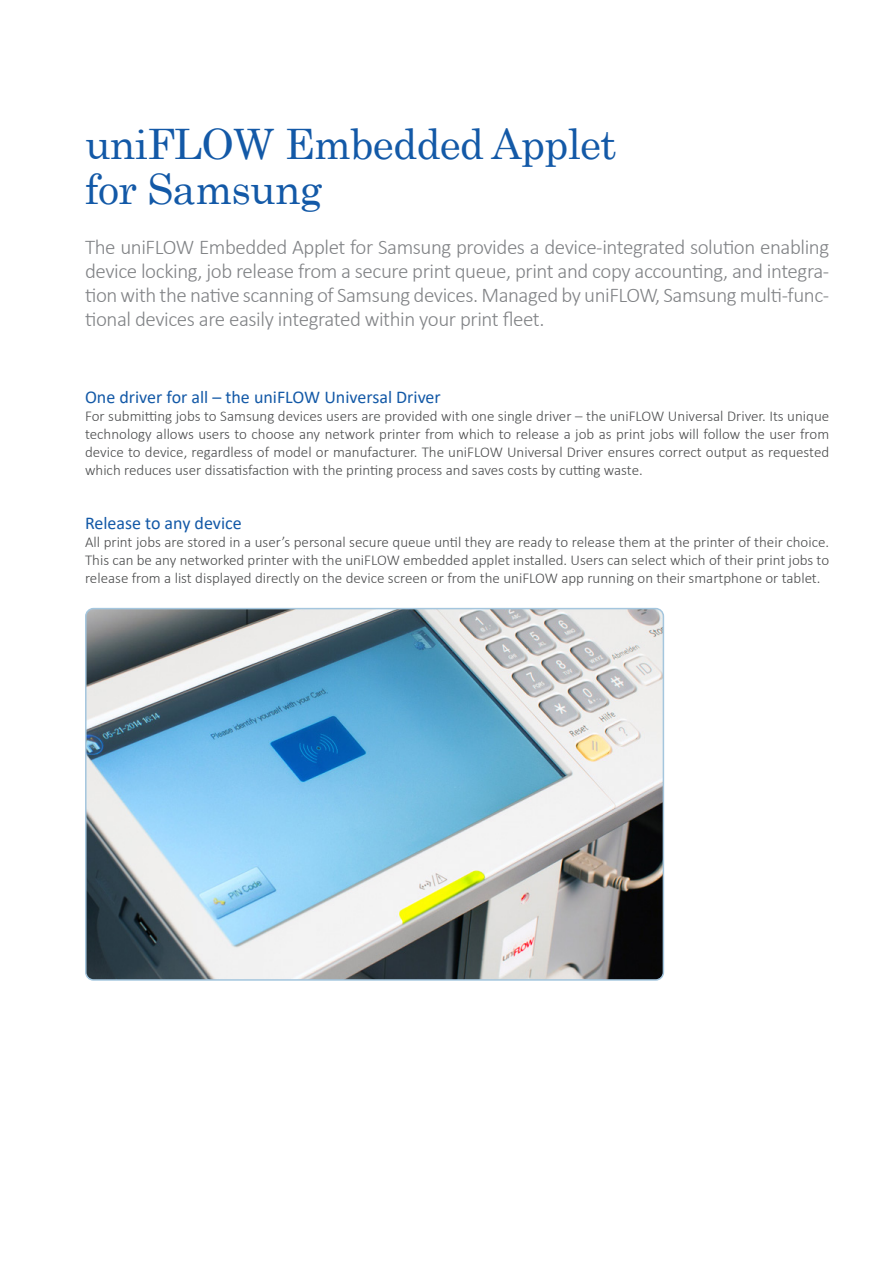
<style>
.page{position:relative;width:893px;height:1263px;background:#fff}
.page>*{position:absolute;margin:0;border:0;box-sizing:border-box;transform-origin:0 0}
.t1{font:42px "Century";letter-spacing:-.02em;color:#1359a7}
.Content{font:300 21px/24px "Calibri";letter-spacing:-.02em;color:#818386;text-align:justify}
.t2{font:18px "Calibri";color:#1359a7}
.Content-2{font:300 15px/18px "Calibri";color:#4b4c4d;text-align:justify}
</style>
<div class="page">
<img style="left:88px;top:611px;width:573px;height:367px">
<div style="left:85px;top:608px;width:579px;height:373px;border:2px solid #a4c6de;border-radius:8px"></div>
<p class="t1" style="left:85px;top:108px;width:533px">uniFLOW Embedded Applet</p>
<p class="t1" style="left:85px;top:153px;width:239px">for Samsung</p>
<p class="Content" style="left:85px;top:235px;width:746px">The uniFLOW Embedded Applet for Samsung provides a device-integrated solution enabling device locking, job release from a secure print queue, print and copy accounting, and integra&shy;tion with the native scanning of Samsung devices. Managed by uniFLOW, Samsung multi-func&shy;tional devices are easily integrated within your print fleet.</p>
<p class="t2" style="left:85px;top:385px;width:357px">One driver for all – the uniFLOW Universal Driver</p>
<p class="Content-2" style="left:85px;top:407px;width:746px">For submitting jobs to Samsung devices users are provided with one single driver – the uniFLOW Universal Driver. Its unique technology allows users to choose any network printer from which to release a job as print jobs will follow the user from device to device, regardless of model or manufacturer. The uniFLOW Universal Driver ensures correct output as requested which reduces user dissatisfaction with the printing process and saves costs by cutting waste.</p>
<p class="t2" style="left:85px;top:511px;width:158px">Release to any device</p>
<p class="Content-2" style="left:85px;top:533px;width:746px">All print jobs are stored in a user’s personal secure queue until they are ready to release them at the printer of their choice.<br>This can be any networked printer with the uniFLOW embedded applet installed. Users can select which of their print jobs to release from a list displayed directly on the device screen or from the uniFLOW app running on their smartphone or tablet.</p>
</div>
